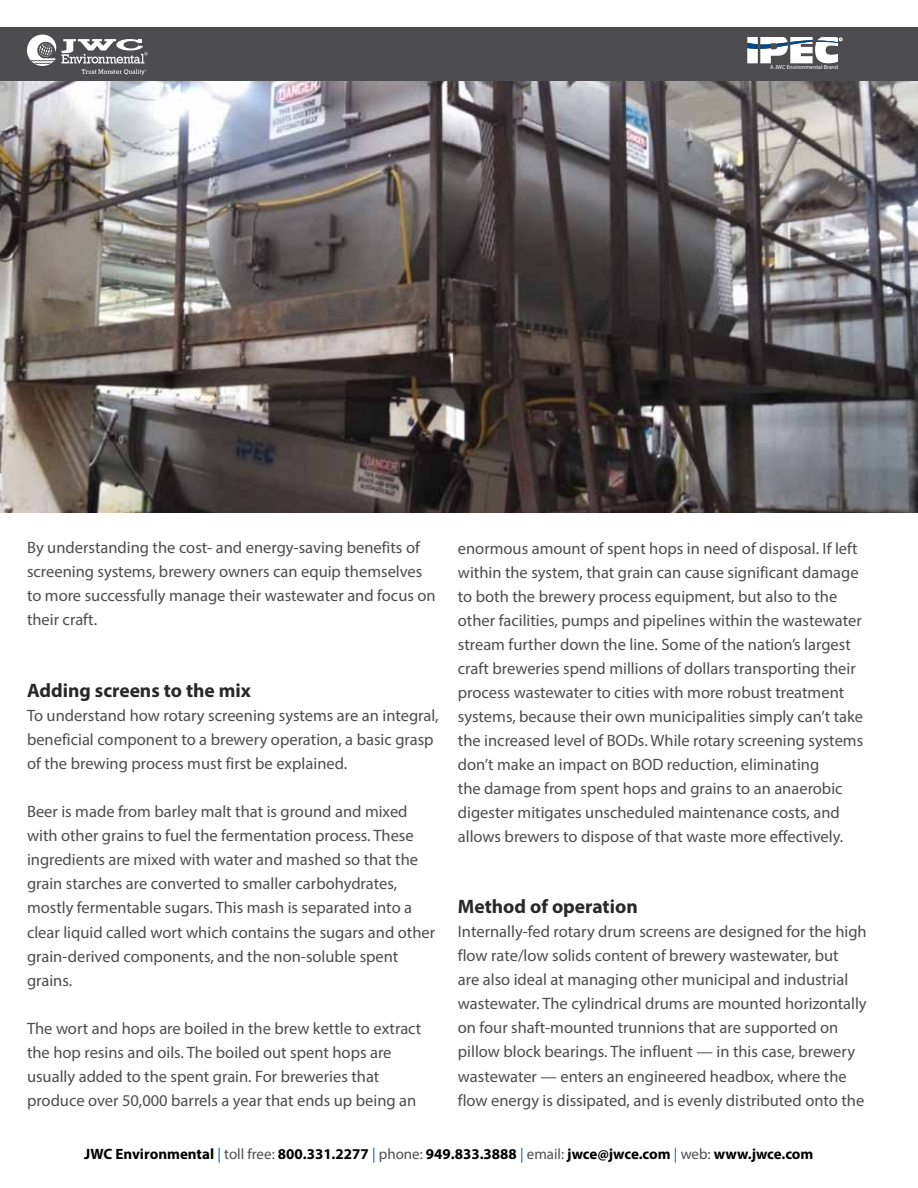
<style>
.page{position:relative;width:918px;height:1188px;background:#fff}
.page>*{position:absolute;margin:0;border:0;box-sizing:border-box;transform-origin:0 0}
.t1{font:700 19.5px "Myriad Pro";color:#292829}
.t2{font:16.5px/24px "Myriad Pro";color:#4d4d4f}
.t3{font:700 15px "Myriad Pro";color:#000}
.t4{font:5.85px "Myriad Pro";color:#fff}
.s1{font-weight:400;color:#0063a7}
.s2{font-weight:400;color:#4d4d4f}
</style>
<div class="page">
<img style="left:0;top:81px;width:918px;height:432px">
<div style="left:0;top:27px;width:918px;height:54px;background:#4d4d4f"></div>
<svg style="left:27px;top:35px;width:121px;height:40px"></svg>
<svg style="left:747px;top:37px;width:95px;height:26px"></svg>
<p class="t4" style="left:770px;top:64px;width:70px">A JWC Environmental Brand</p>
<p class="t2" style="left:27px;top:536px;width:410px">By understanding the cost- and energy-saving benefits of screening systems, brewery owners can equip themselves to more successfully manage their wastewater and focus on their craft.</p>
<p class="t2" style="left:458px;top:536px;width:407px">enormous amount of spent hops in need of disposal. If left within the system, that grain can cause significant damage to both the brewery process equipment, but also to the other facilities, pumps and pipelines within the wastewater stream further down the line. Some of the nation’s largest craft breweries spend millions of dollars transporting their process wastewater to cities with more robust treatment systems, because their own municipalities simply can’t take the increased level of BODs. While rotary screening systems don’t make an impact on BOD reduction, eliminating<br>the damage from spent hops and grains to an anaerobic digester mitigates unscheduled maintenance costs, and allows brewers to dispose of that waste more effectively.</p>
<p class="t1" style="left:27px;top:678px;width:226px">Adding screens to the mix</p>
<p class="t2" style="left:27px;top:704px;width:413px">To understand how rotary screening systems are an integral, beneficial component to a brewery operation, a basic grasp of the brewing process must first be explained.</p>
<p class="t2" style="left:27px;top:800px;width:410px">Beer is made from barley malt that is ground and mixed with other grains to fuel the fermentation process. These ingredients are mixed with water and mashed so that the grain starches are converted to smaller carbohydrates, mostly fermentable sugars. This mash is separated into a clear liquid called wort which contains the sugars and other grain-derived components, and the non-soluble spent grains.</p>
<p class="t2" style="left:27px;top:1016px;width:396px">The wort and hops are boiled in the brew kettle to extract the hop resins and oils. The boiled out spent hops are usually added to the spent grain. For breweries that produce over 50,000 barrels a year that ends up being an</p>
<p class="t1" style="left:458px;top:894px;width:181px">Method of operation</p>
<p class="t2" style="left:458px;top:920px;width:410px">Internally-fed rotary drum screens are designed for the high flow rate/low solids content of brewery wastewater, but<br>are also ideal at managing other municipal and industrial wastewater. The cylindrical drums are mounted horizontally on four shaft-mounted trunnions that are supported on pillow block bearings. The influent — in this case, brewery wastewater — enters an engineered headbox, where the flow energy is dissipated, and is evenly distributed onto the</p>
<p class="t3" style="left:84px;top:1144px;width:731px">JWC Environmental <span class="s1">|</span> <span class="s2">toll free:</span> 800.331.2277 <span class="s1">|</span> <span class="s2">phone:</span> 949.833.3888 <span class="s1">|</span> <span class="s2">email:</span> jwce@jwce.com <span class="s1">|</span> <span class="s2">web:</span> www.jwce.com</p>
</div>
